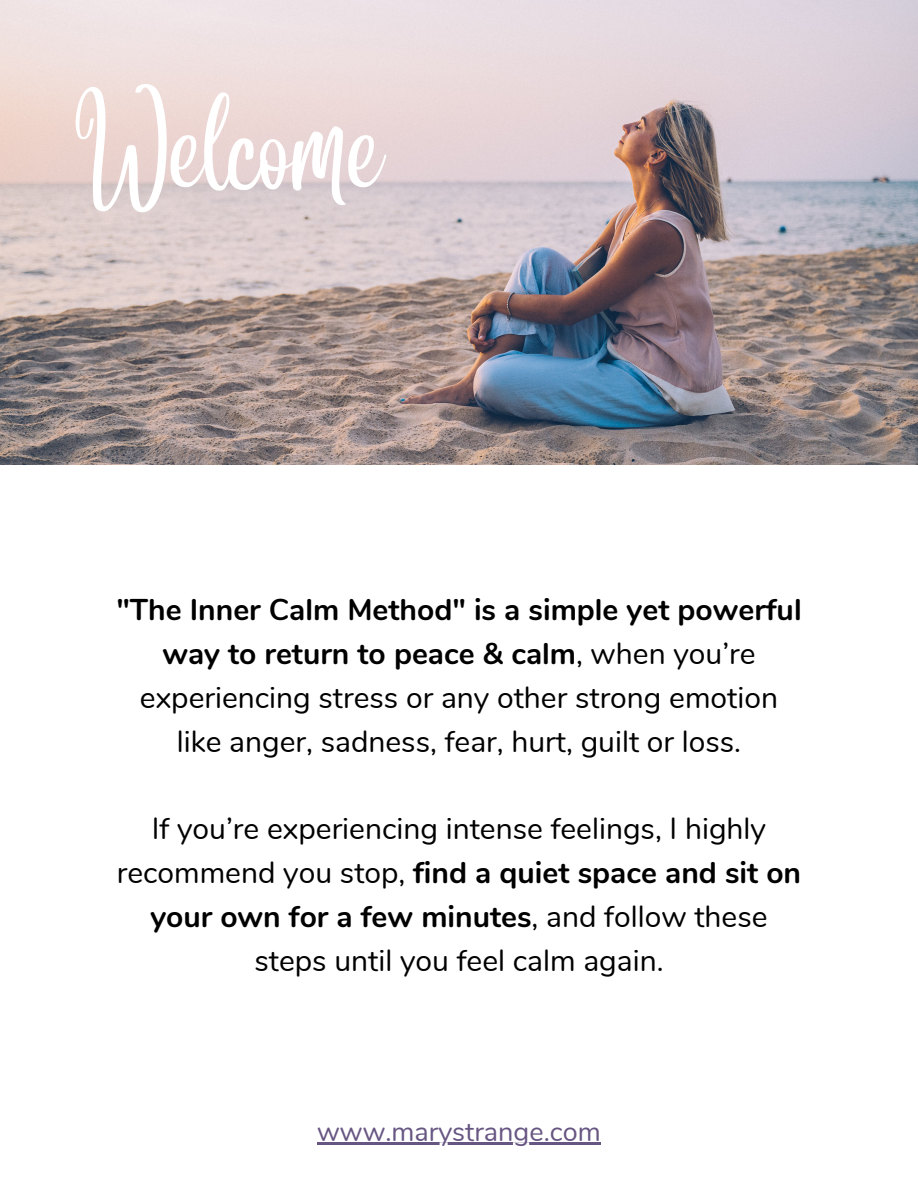
<style>
.page{position:relative;width:918px;height:1188px;background:#fff}
.page>*{position:absolute;margin:0;border:0;box-sizing:border-box;transform-origin:0 0}
.t1{font:90px "Angelina";color:#fff}
.t2{font:30px/43.8px "Nunito";color:#000;text-align:center}
.t3{font:27px "Nunito";color:#675682}
.s1{font-weight:700}
</style>
<div class="page">
<img style="left:0;top:0;width:918px;height:465px">
<hr style="left:317px;top:1143px;width:284px;height:2px;background:#675682">
<p class="t1" style="left:74px;top:133px;width:311px">Welcome</p>
<p class="t2" style="left:116px;top:588px;width:687px"><span class="s1">"The Inner Calm Method" is a simple yet powerful way to return to peace &amp; calm</span>, when you’re experiencing stress or any other strong emotion like anger, sadness, fear, hurt, guilt or loss.</p>
<p class="t2" style="left:117px;top:807px;width:686px">If you’re experiencing intense feelings, I highly recommend you stop, <span class="s1">find a quiet space and sit on your own for a few minutes</span>, and follow these steps until you feel calm again.</p>
<p class="t3" style="left:317px;top:1113px;width:285px">www.marystrange.com</p>
</div>
